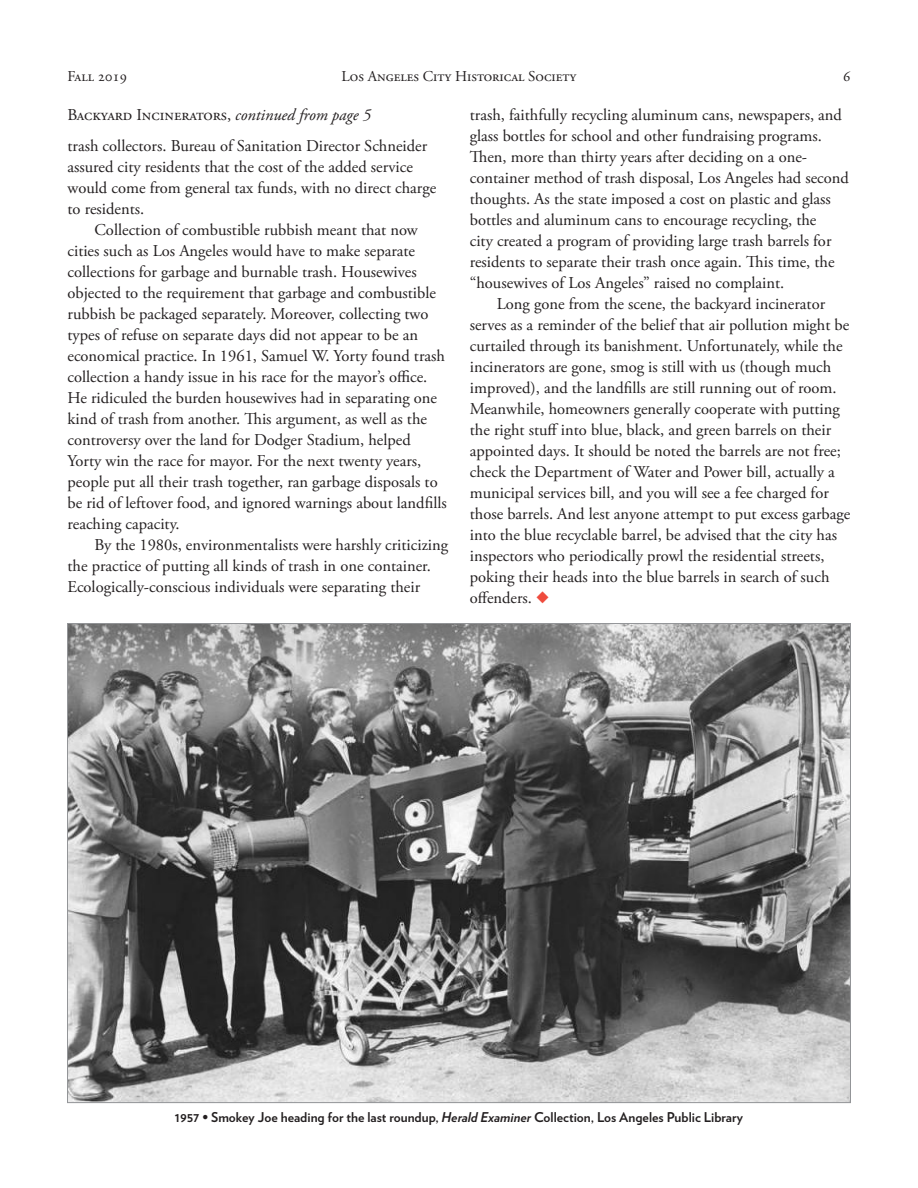
<style>
.page{position:relative;width:918px;height:1188px;background:#fff}
.page>*{position:absolute;margin:0;border:0;box-sizing:border-box;transform-origin:0 0}
.t1{font:16.5px/21px "Adobe Garamond Pro";color:#231f20}
.t2{font:15px "Adobe Garamond Pro";color:#231f20}
.t3{font:700 13.5px "Verlag";color:#231f20}
.s1{font-style:italic}
.s2{color:#ef4b3d}
</style>
<div class="page">
<img style="left:69px;top:625px;width:780px;height:476px">
<p class="t2" style="left:68px;top:67px;width:61px">Fall 2019</p>
<p class="t2" style="left:342px;top:67px;width:236px">Los Angeles City Historical Society</p>
<p class="t2" style="left:843px;top:67px;width:9px">6</p>
<p class="t1" style="left:68px;top:105px;width:305px">Backyard Incinerators, <span class="s1">continued from page 5</span></p>
<p class="t1" style="left:68px;top:136px;width:370px">trash collectors. Bureau of Sanitation Director Schneider assured city residents that the cost of the added service would come from general tax funds, with no direct charge to residents.</p>
<p class="t1" style="left:68px;top:220px;width:381px;text-indent:27px">Collection of combustible rubbish meant that now cities such as Los Angeles would have to make separate collections for garbage and burnable trash. Housewives objected to the requirement that garbage and combustible rubbish be packaged separately. Moreover, collecting two types of refuse on separate days did not appear to be an economical practice. In 1961, Samuel W. Yorty found trash collection a handy issue in his race for the mayor’s office.<br>He ridiculed the burden housewives had in separating one kind of trash from another. This argument, as well as the controversy over the land for Dodger Stadium, helped Yorty win the race for mayor. For the next twenty years, people put all their trash together, ran garbage disposals to be rid of leftover food, and ignored warnings about landfills reaching capacity.</p>
<p class="t1" style="left:68px;top:535px;width:382px;text-indent:27px">By the 1980s, environmentalists were harshly criticizing the practice of putting all kinds of trash in one container.<br>Ecologically-conscious individuals were separating their</p>
<p class="t1" style="left:470px;top:105px;width:381px">trash, faithfully recycling aluminum cans, newspapers, and glass bottles for school and other fundraising programs.<br>Then, more than thirty years after deciding on a one&shy;container method of trash disposal, Los Angeles had second thoughts. As the state imposed a cost on plastic and glass bottles and aluminum cans to encourage recycling, the<br>city created a program of providing large trash barrels for residents to separate their trash once again. This time, the “housewives of Los Angeles” raised no complaint.</p>
<p class="t1" style="left:470px;top:294px;width:382px;text-indent:27px">Long gone from the scene, the backyard incinerator serves as a reminder of the belief that air pollution might be curtailed through its banishment. Unfortunately, while the incinerators are gone, smog is still with us (though much improved), and the landfills are still running out of room.<br>Meanwhile, homeowners generally cooperate with putting the right stuff into blue, black, and green barrels on their appointed days. It should be noted the barrels are not free; check the Department of Water and Power bill, actually a municipal services bill, and you will see a fee charged for those barrels. And lest anyone attempt to put excess garbage into the blue recyclable barrel, be advised that the city has inspectors who periodically prowl the residential streets, poking their heads into the blue barrels in search of such offenders. <span class="s2">◆</span></p>
<p class="t3" style="left:175px;top:1106px;width:570px">1957 • Smokey Joe heading for the last roundup, <span class="s1">Herald Examiner</span> Collection, Los Angeles Public Library</p>
</div>
